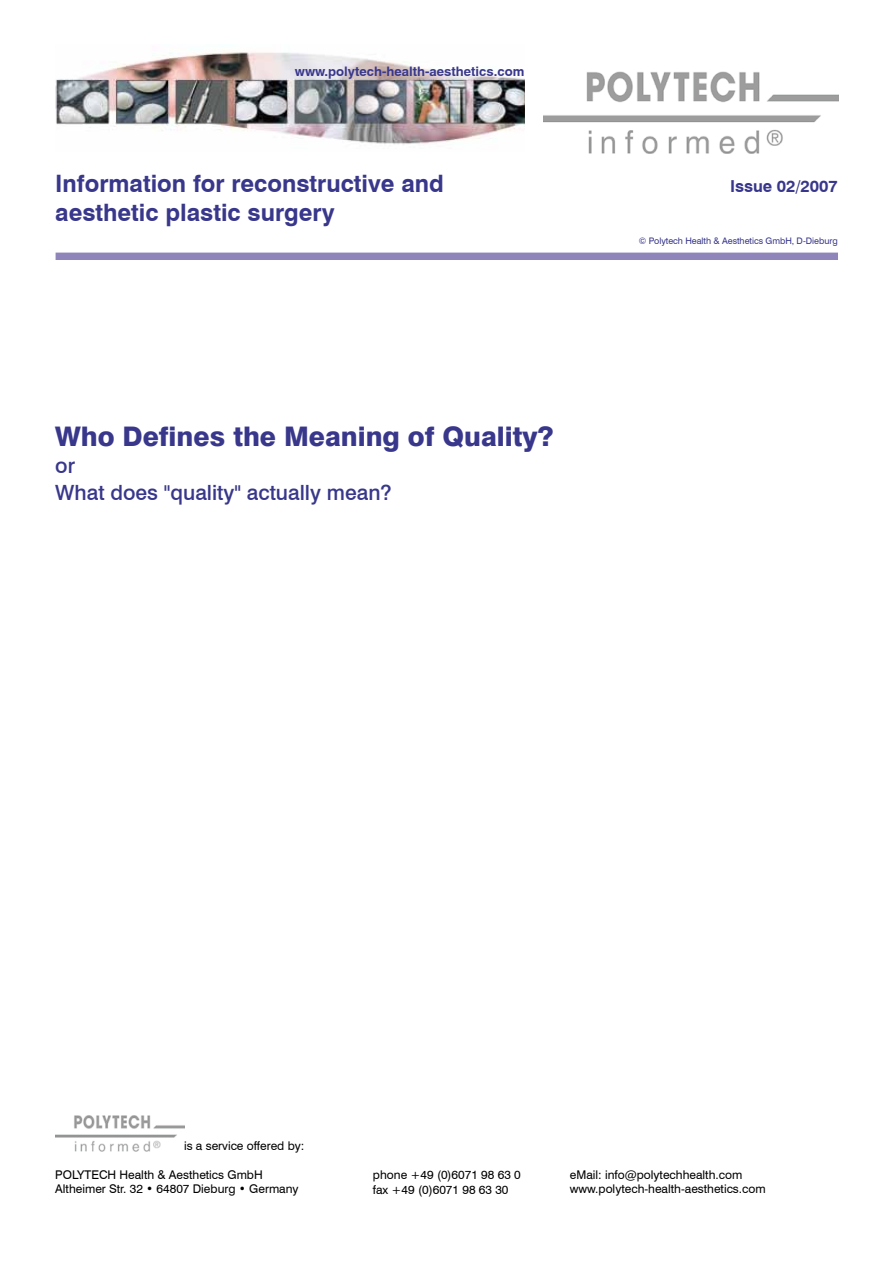
<style>
.page{position:relative;width:893px;height:1263px;background:#fff}
.page>*{position:absolute;margin:0;border:0;box-sizing:border-box;transform-origin:0 0}
.t1{font:800 27px "Swiss 721 BT";color:#38378b}
.t2{font:700 24px/28.8px "Swiss 721 BT";color:#38378b}
.t3{font:500 21px/27px "Swiss 721 BT";color:#38378b}
.t4{font:700 16.5px "Swiss 721 BT";letter-spacing:-.005em;color:#38378b}
.t5{font:700 13.2px "Swansea";color:#38378b}
.t6{font:12px/14.4px "Swiss 721 BT";color:#000}
.t7{font:9px "Swiss 721 BT";letter-spacing:-.005em;color:#38378b}
</style>
<div class="page">
<img style="left:543px;top:71px;width:295px;height:83px">
<img style="left:55px;top:52px;width:469px;height:93px">
<div style="left:56px;top:253px;width:782px;height:7px;background:#9085ba"></div>
<img style="left:55px;top:1115px;width:129px;height:37px">
<p class="t5" style="left:295px;top:63px;width:231px">www.polytech-health-aesthetics.com</p>
<h2 class="t2" style="left:55px;top:169px;width:390px">Information for reconstructive and aesthetic plastic surgery</h2>
<h3 class="t4" style="left:730px;top:176px;width:109px">Issue 02/2007</h3>
<p class="t7" style="left:639px;top:235px;width:200px">© Polytech Health &amp; Aesthetics GmbH, D-Dieburg</p>
<h1 class="t1" style="left:55px;top:420px;width:500px">Who Defines the Meaning of Quality?</h1>
<h3 class="t3" style="left:55px;top:452px;width:338px">or<br>What does "quality" actually mean?</h3>
<p class="t6" style="left:184px;top:1138px;width:122px">is a service offered by:</p>
<p class="t6" style="left:55px;top:1167px;width:245px">POLYTECH Health &amp; Aesthetics GmbH<br>Altheimer Str. 32 • 64807 Dieburg • Germany</p>
<p class="t6" style="left:373px;top:1168px;width:149px">phone +49 (0)6071 98 63 0 fax +49 (0)6071 98 63 30</p>
<p class="t6" style="left:570px;top:1167px;width:197px">eMail: info@polytechhealth.com www.polytech-health-aesthetics.com</p>
</div>
